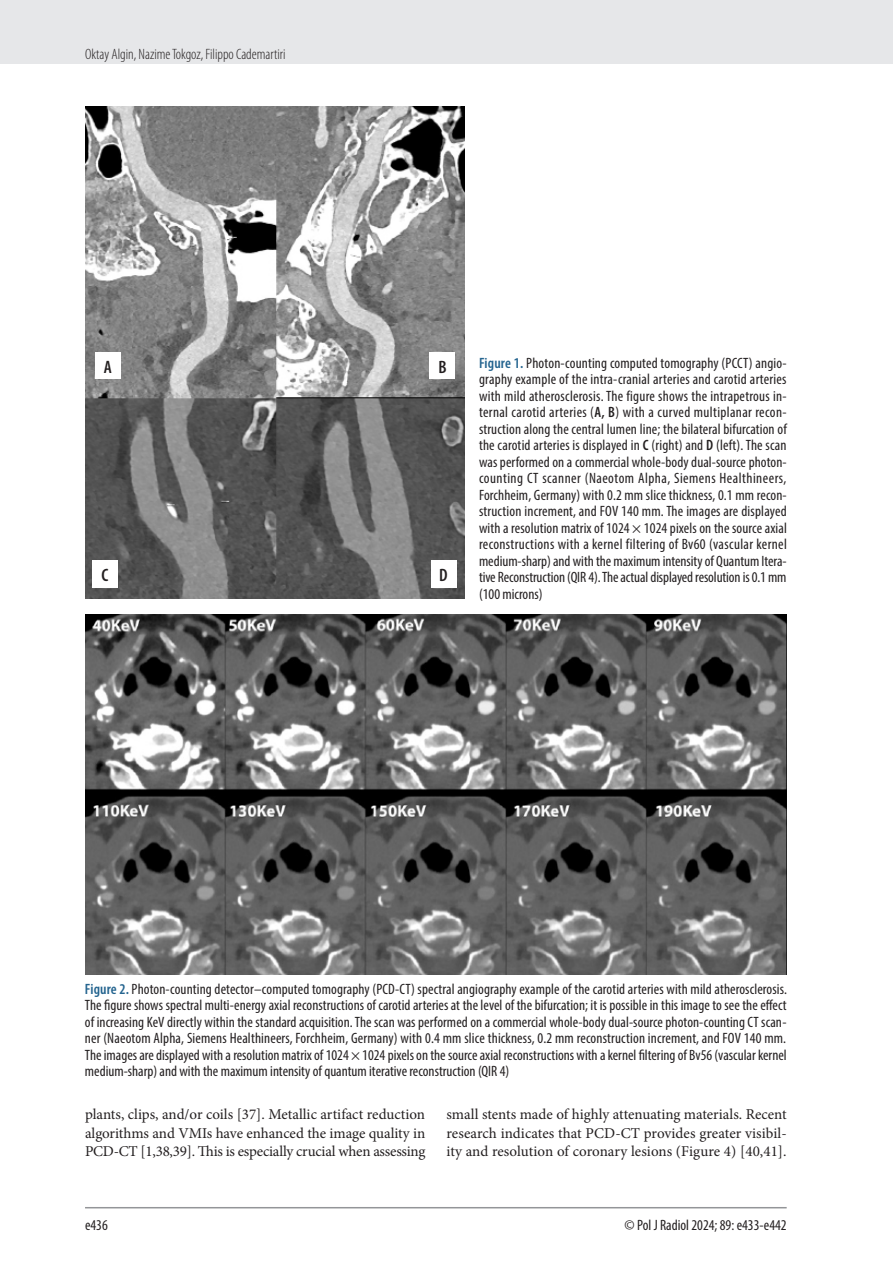
<style>
.page{position:relative;width:893px;height:1263px;background:#fff}
.page>*{position:absolute;margin:0;border:0;box-sizing:border-box;transform-origin:0 0}
.rycina_podpis{font:600 condensed 18px "Myriad Pro";color:#231f20}
.rycina_podpis-2{font:condensed 15px/16.5px "Myriad Pro";color:#231f20;text-align:justify}
.tekst{font:15px/18.8px "Minion Pro";letter-spacing:-.01em;color:#231f20;text-align:justify}
.t1{font:300 condensed 15px "Myriad Pro";color:#231f20}
.s1{font-weight:600;color:#24648f}
.s2{font-weight:600}
</style>
<div class="page">
<div style="left:0;top:0;width:893px;height:64px;background:#e6e7e9"></div>
<hr style="left:85px;top:1207px;width:702px;height:1px;background:#939598">
<img style="left:85px;top:106px;width:380px;height:493px">
<img style="left:85px;top:615px;width:702px;height:360px">
<div style="left:95px;top:352px;width:26px;height:27px;background:#fff"></div>
<div style="left:92px;top:561px;width:25px;height:27px;background:#fff"></div>
<div style="left:431px;top:561px;width:25px;height:27px;background:#fff"></div>
<div style="left:430px;top:353px;width:25px;height:26px;background:#fff"></div>
<p class="t1" style="left:85px;top:45px;width:202px">Oktay Algin, Nazime Tokgoz, Filippo Cademartiri</p>
<p class="rycina_podpis" style="left:104px;top:356px;width:10px">A</p>
<p class="rycina_podpis" style="left:438px;top:356px;width:10px">B</p>
<p class="rycina_podpis" style="left:101px;top:564px;width:8px">C</p>
<p class="rycina_podpis" style="left:439px;top:564px;width:10px">D</p>
<p class="rycina_podpis-2" style="left:479px;top:354px;width:309px"><span class="s1">Figure 1.</span> Photon-counting computed tomography (PCCT) angio&shy;graphy example of the intra-cranial arteries and carotid arteries with mild atherosclerosis. The figure shows the intrapetrous in&shy;ternal carotid arteries (<span class="s2">A, B</span>) with a curved multiplanar recon&shy;struction along the central lumen line; the bilateral bifurcation of the carotid arteries is displayed in <span class="s2">C</span> (right) and <span class="s2">D</span> (left). The scan was performed on a commercial whole-body dual-source photon&shy;counting CT scanner (Naeotom Alpha, Siemens Healthineers, Forchheim, Germany) with 0.2 mm slice thickness, 0.1 mm recon&shy;struction increment, and FOV 140 mm. The images are displayed with a resolution matrix of 1024 × 1024 pixels on the source axial reconstructions with a kernel filtering of Bv60 (vascular kernel medium-sharp) and with the maximum intensity of Quantum Itera&shy;tive Reconstruction (QIR 4). The actual displayed resolution is 0.1 mm (100 microns)</p>
<p class="rycina_podpis-2" style="left:85px;top:980px;width:703px"><span class="s1">Figure 2.</span> Photon-counting detector–computed tomography (PCD-CT) spectral angiography example of the carotid arteries with mild atherosclerosis.<br>The figure shows spectral multi-energy axial reconstructions of carotid arteries at the level of the bifurcation; it is possible in this image to see the effect of increasing KeV directly within the standard acquisition. The scan was performed on a commercial whole-body dual-source photon-counting CT scan&shy;ner (Naeotom Alpha, Siemens Healthineers, Forchheim, Germany) with 0.4 mm slice thickness, 0.2 mm reconstruction increment, and FOV 140 mm.<br>The images are displayed with a resolution matrix of 1024 × 1024 pixels on the source axial reconstructions with a kernel filtering of Bv56 (vascular kernel medium-sharp) and with the maximum intensity of quantum iterative reconstruction (QIR 4)</p>
<p class="tekst" style="left:446px;top:1105px;width:342px">small stents made of highly attenuating materials. Recent research indicates that PCD-CT provides greater visibil&shy;ity and resolution of coronary lesions (Figure 4) [40,41].</p>
<p class="tekst" style="left:85px;top:1105px;width:342px">plants, clips, and/or coils [37]. Metallic artifact reduction algorithms and VMIs have enhanced the image quality in PCD-CT [1,38,39]. This is especially crucial when assessing</p>
<p class="rycina_podpis-2" style="left:85px;top:1216px;width:24px">e436</p>
<p class="rycina_podpis-2" style="left:625px;top:1216px;width:164px">© Pol J Radiol 2024; 89: e433-e442</p>
</div>
